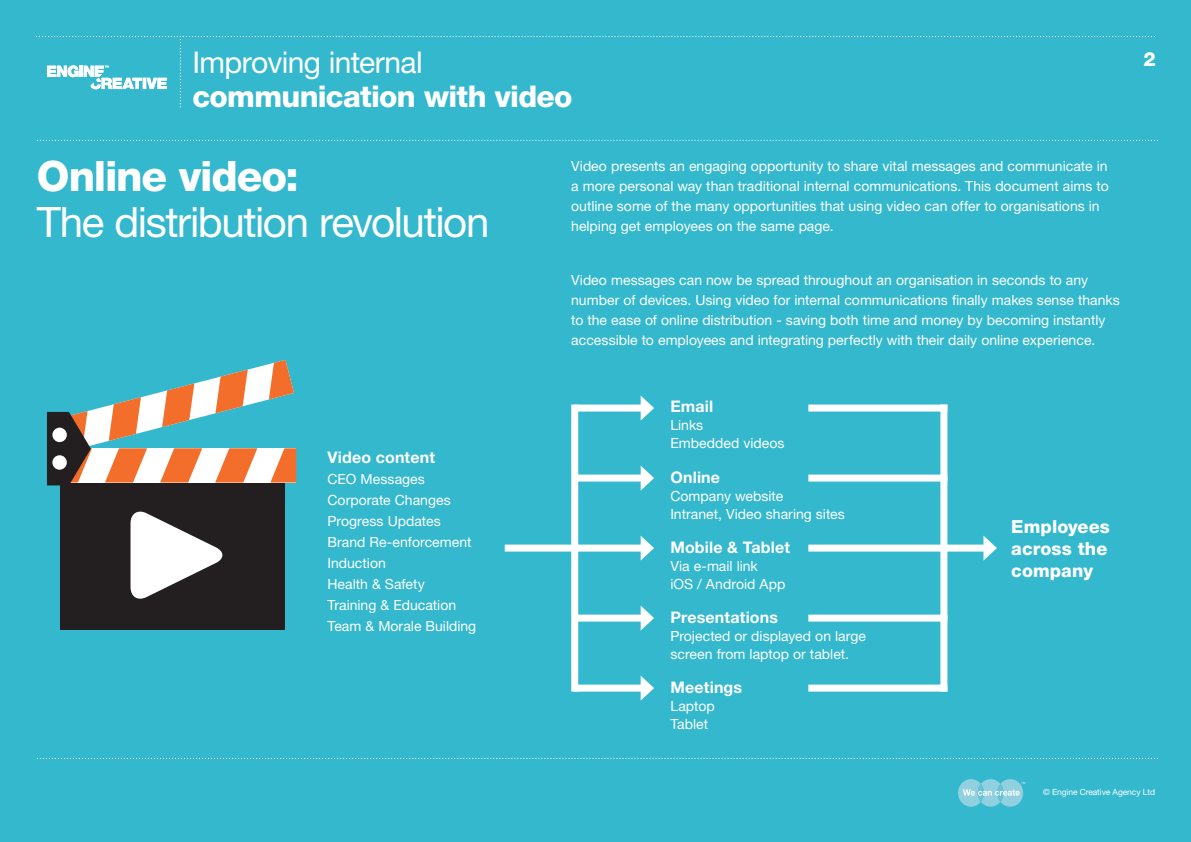
<style>
.page{position:relative;width:1191px;height:842px;background:#34b8ce}
.page>*{position:absolute;margin:0;border:0;box-sizing:border-box;transform-origin:0 0}
.t1{font:42px/46px "Helvetica Neue LT Std";letter-spacing:-.035em;color:#fff}
.t2{font:800 30px "Helvetica Neue LT Std";letter-spacing:-.025em;color:#fff}
.t3{font:30px "Helvetica Neue LT Std";letter-spacing:-.02em;color:#fff}
.t4{font:800 19.5px "Helvetica Neue LT Std";color:#fff}
.t5{font:800 18px "Helvetica Neue LT Std";letter-spacing:.005em;color:#fff}
.t6{font:700 16px "Helvetica Neue LT Std";letter-spacing:.01em;color:#fff}
.t7{font:14px/20px "Helvetica Neue LT Std";color:#fff}
.t8{font:8.5px "Helvetica Neue LT Std";letter-spacing:-.01em;color:#fff}
.s1{font-weight:800}
</style>
<div class="page">
<svg style="left:958px;top:779px;width:67px;height:28px"></svg>
<svg style="left:37px;top:758px;width:1121px;height:1px"></svg>
<svg style="left:36px;top:36px;width:1119px;height:71px"></svg>
<svg style="left:37px;top:140px;width:1121px;height:1px"></svg>
<div style="left:60px;top:477px;width:225px;height:153px;background:#231f20"></div>
<svg style="left:47px;top:360px;width:249px;height:125px"></svg>
<svg style="left:130px;top:511px;width:93px;height:88px"></svg>
<div style="left:52px;top:428px;width:15px;height:14px;background:#fff;border-radius:50%"></div>
<div style="left:52px;top:455px;width:15px;height:15px;background:#fff;border-radius:50%"></div>
<div style="left:505px;top:545px;width:141px;height:7px;background:#fff"></div>
<svg style="left:640px;top:536px;width:14px;height:25px"></svg>
<div style="left:573px;top:475px;width:73px;height:7px;background:#fff"></div>
<svg style="left:640px;top:466px;width:14px;height:25px"></svg>
<div style="left:571px;top:405px;width:7px;height:287px;background:#fff"></div>
<div style="left:940px;top:405px;width:7px;height:287px;background:#fff"></div>
<div style="left:573px;top:405px;width:73px;height:7px;background:#fff"></div>
<svg style="left:640px;top:396px;width:14px;height:25px"></svg>
<div style="left:573px;top:615px;width:73px;height:7px;background:#fff"></div>
<svg style="left:640px;top:606px;width:14px;height:25px"></svg>
<div style="left:573px;top:685px;width:73px;height:7px;background:#fff"></div>
<svg style="left:640px;top:676px;width:14px;height:25px"></svg>
<div style="left:808px;top:545px;width:180px;height:7px;background:#fff"></div>
<svg style="left:983px;top:536px;width:14px;height:25px"></svg>
<div style="left:808px;top:475px;width:139px;height:7px;background:#fff"></div>
<div style="left:808px;top:405px;width:139px;height:7px;background:#fff"></div>
<div style="left:808px;top:615px;width:139px;height:7px;background:#fff"></div>
<div style="left:808px;top:685px;width:139px;height:7px;background:#fff"></div>
<p class="t3" style="left:192px;top:45px;width:232px">Improving internal</p>
<p class="t2" style="left:192px;top:79px;width:382px">communication with video</p>
<p class="t1" style="left:37px;top:153px;width:454px"><span class="s1">Online video:<br></span>The distribution revolution</p>
<p class="t6" style="left:327px;top:448px;width:109px">Video content</p>
<p class="t7" style="left:327px;top:469px;width:99px">CEO Messages</p>
<p class="t7" style="left:327px;top:490px;width:125px">Corporate Changes</p>
<p class="t7" style="left:327px;top:511px;width:115px">Progress Updates</p>
<p class="t7" style="left:327px;top:532px;width:146px">Brand Re-enforcement</p>
<p class="t7" style="left:327px;top:553px;width:60px">Induction</p>
<p class="t7" style="left:327px;top:574px;width:99px">Health &amp; Safety</p>
<p class="t7" style="left:327px;top:595px;width:130px">Training &amp; Education</p>
<p class="t7" style="left:327px;top:616px;width:150px">Team &amp; Morale Building</p>
<p class="t7" style="left:571px;top:156px;width:539px">Video presents an engaging opportunity to share vital messages and communicate in a more personal way than traditional internal communications. This document aims to outline some of the many opportunities that using video can offer to organisations in helping get employees on the same page.</p>
<p class="t7" style="left:571px;top:270px;width:550px">Video messages can now be spread throughout an organisation in seconds to any number of devices. Using video for internal communications finally makes sense thanks to the ease of online distribution - saving both time and money by becoming instantly accessible to employees and integrating perfectly with their daily online experience.</p>
<p class="t6" style="left:670px;top:397px;width:44px">Email</p>
<p class="t7" style="left:670px;top:415px;width:34px">Links</p>
<p class="t7" style="left:670px;top:433px;width:116px">Embedded videos</p>
<p class="t6" style="left:670px;top:467px;width:51px">Online</p>
<p class="t7" style="left:670px;top:485px;width:114px">Company website</p>
<p class="t7" style="left:670px;top:503px;width:176px">Intranet, Video sharing sites</p>
<p class="t6" style="left:670px;top:537px;width:121px">Mobile &amp; Tablet</p>
<p class="t7" style="left:670px;top:556px;width:89px">Via e-mail link</p>
<p class="t7" style="left:670px;top:574px;width:116px">iOS / Android App</p>
<p class="t6" style="left:670px;top:607px;width:109px">Presentations</p>
<p class="t7" style="left:670px;top:626px;width:197px;line-height:18px">Projected or displayed on large screen from laptop or tablet.</p>
<p class="t6" style="left:670px;top:678px;width:73px">Meetings</p>
<p class="t7" style="left:670px;top:696px;width:46px">Laptop</p>
<p class="t7" style="left:670px;top:714px;width:39px">Tablet</p>
<p class="t5" style="left:1011px;top:515px;width:100px">Employees</p>
<p class="t5" style="left:1011px;top:537px;width:98px">across the</p>
<p class="t5" style="left:1011px;top:559px;width:83px">company</p>
<p class="t4" style="left:1143px;top:47px;width:14px">2</p>
<p class="t8" style="left:1043px;top:787px;width:113px">© Engine Creative Agency Ltd</p>
</div>
